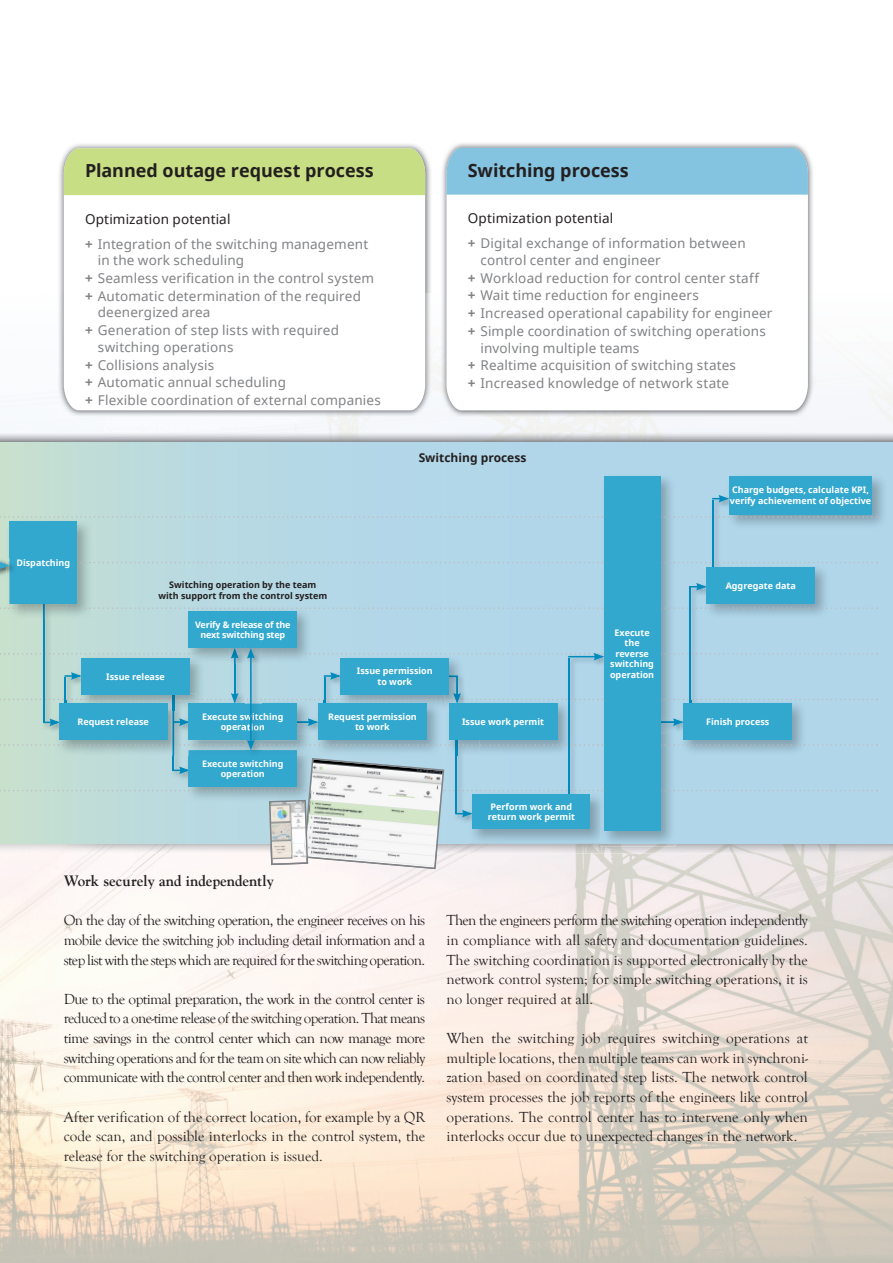
<style>
.page{position:relative;width:893px;height:1263px;background:#fff}
.page>*{position:absolute;margin:0;border:0;box-sizing:border-box;transform-origin:0 0}
.t1{font:700 18px "Noto Sans";letter-spacing:-.005em;color:#231f20}
.t2{font:15px/19.6px "Goudy Old Style T";color:#231f20;text-align:justify}
.t3{font:700 15px "Goudy";letter-spacing:-.005em;color:#231f20}
.t4{font:13.5px/17.9px "Noto Sans";letter-spacing:.015em;color:#808285}
.t5{font:700 12px "Noto Sans";color:#231f20}
.t6{font:700 9px/10.5px "Noto Sans";color:#fff;text-align:center}
.t7{font:700 9px/10.5px "Noto Sans";letter-spacing:-.02em;color:#fff}
.t8{font:700 9px/10.8px "Noto Sans";color:#231f20;text-align:center}
.s1{color:#231f20}
.s2{font-weight:700}
</style>
<div class="page">
<img style="left:0;top:869px;width:315px;height:394px">
<img style="left:421px;top:853px;width:472px;height:410px">
<img style="left:441px;top:143px;width:373px;height:274px">
<svg style="left:446px;top:195px;width:362px;height:215px"></svg>
<div style="left:446px;top:148px;width:362px;height:47px;background:#85c4e0"></div>
<img style="left:58px;top:144px;width:374px;height:273px">
<svg style="left:64px;top:195px;width:361px;height:215px"></svg>
<div style="left:64px;top:148px;width:361px;height:47px;background:#c8de84"></div>
<div style="left:0;top:442px;width:893px;height:402px;background:linear-gradient(to right,#bedcda,#acd4f0)"></div>
<img style="left:41px;top:619px;width:26px;height:114px">
<hr style="left:43px;top:604px;width:2px;height:117px;background:#008abd">
<img style="left:63px;top:671px;width:15px;height:1px">
<img style="left:183px;top:711px;width:2px;height:29px">
<img style="left:230px;top:663px;width:16px;height:9px">
<hr style="left:234px;top:656px;width:1px;height:39px;background:#008abd">
<img style="left:312px;top:717px;width:3px;height:16px">
<img style="left:322px;top:671px;width:15px;height:1px">
<img style="left:566px;top:663px;width:35px;height:77px">
<hr style="left:568px;top:658px;width:2px;height:136px;background:#008abd">
<img style="left:676px;top:717px;width:4px;height:16px">
<img style="left:688px;top:582px;width:26px;height:90px">
<hr style="left:690px;top:586px;width:1px;height:119px;background:#008abd">
<img style="left:710px;top:493px;width:26px;height:67px">
<hr style="left:712px;top:500px;width:2px;height:68px;background:#008abd">
<img style="left:6px;top:518px;width:86px;height:86px">
<div style="left:10px;top:522px;width:67px;height:82px;background:#33a8cf"></div>
<img style="left:78px;top:663px;width:127px;height:9px">
<div style="left:81px;top:658px;width:109px;height:37px;background:#33a8cf"></div>
<div style="left:189px;top:611px;width:108px;height:37px;background:#33a8cf"></div>
<img style="left:297px;top:711px;width:15px;height:29px">
<img style="left:185px;top:711px;width:4px;height:29px">
<div style="left:189px;top:704px;width:108px;height:36px;background:#33a8cf"></div>
<img style="left:337px;top:663px;width:127px;height:9px">
<div style="left:341px;top:658px;width:108px;height:37px;background:#33a8cf"></div>
<img style="left:446px;top:711px;width:127px;height:29px">
<div style="left:449px;top:704px;width:108px;height:36px;background:#33a8cf"></div>
<img style="left:601px;top:473px;width:75px;height:267px">
<img style="left:601px;top:663px;width:3px;height:77px">
<img style="left:660px;top:717px;width:16px;height:16px">
<div style="left:604px;top:476px;width:56px;height:355px;background:#33a8cf"></div>
<img style="left:680px;top:711px;width:127px;height:29px">
<img style="left:680px;top:717px;width:4px;height:16px">
<svg style="left:660px;top:718px;width:24px;height:8px"></svg>
<div style="left:684px;top:704px;width:108px;height:36px;background:#33a8cf"></div>
<img style="left:703px;top:571px;width:127px;height:33px">
<img style="left:703px;top:582px;width:4px;height:22px">
<svg style="left:690px;top:583px;width:17px;height:8px"></svg>
<div style="left:707px;top:567px;width:108px;height:37px;background:#33a8cf"></div>
<img style="left:726px;top:473px;width:162px;height:57px">
<img style="left:726px;top:493px;width:10px;height:37px">
<svg style="left:0;top:516px;width:877px;height:2px;background:#a8c9d5"></svg>
<svg style="left:712px;top:495px;width:17px;height:7px"></svg>
<div style="left:729px;top:476px;width:143px;height:38px;background:#33a8cf"></div>
<img style="left:0;top:558px;width:17px;height:114px">
<img style="left:6px;top:558px;width:4px;height:46px">
<svg style="left:0;top:604px;width:877px;height:15px;background:#9ecbdb"></svg>
<img style="left:10px;top:558px;width:7px;height:46px">
<svg style="left:0;top:560px;width:877px;height:11px"></svg>
<img style="left:247px;top:663px;width:15px;height:77px">
<img style="left:246px;top:713px;width:16px;height:10px">
<img style="left:246px;top:723px;width:16px;height:9px">
<hr style="left:250px;top:656px;width:2px;height:86px;background:#008abd">
<svg style="left:0;top:647px;width:877px;height:16px"></svg>
<img style="left:56px;top:711px;width:127px;height:29px">
<img style="left:56px;top:711px;width:3px;height:22px">
<svg style="left:43px;top:718px;width:16px;height:8px"></svg>
<img style="left:174px;top:733px;width:9px;height:7px">
<img style="left:173px;top:711px;width:1px;height:29px">
<img style="left:171px;top:717px;width:2px;height:16px">
<svg style="left:173px;top:717px;width:16px;height:16px"></svg>
<div style="left:59px;top:704px;width:108px;height:36px;background:#33a8cf"></div>
<img style="left:315px;top:711px;width:127px;height:29px">
<img style="left:315px;top:717px;width:3px;height:16px">
<svg style="left:297px;top:718px;width:21px;height:8px"></svg>
<svg style="left:0;top:672px;width:877px;height:39px"></svg>
<div style="left:318px;top:704px;width:109px;height:36px;background:#33a8cf"></div>
<svg style="left:0;top:740px;width:877px;height:129px"></svg>
<p class="t1" style="left:85px;top:158px;width:290px">Planned outage request process</p>
<p class="t4" style="left:85px;top:207px;width:285px;line-height:25px"><span class="s1">Optimization potential<br></span><span class="s2">+</span> Integration of the switching management</p>
<p class="t4" style="left:85px;top:252px;width:291px;text-indent:13px">in the work scheduling<br><span class="s2">+</span> Seamless verification in the control system <span class="s2">+</span> Automatic determination of the required</p>
<p class="t4" style="left:85px;top:304px;width:256px;text-indent:13px">deenergized area<br><span class="s2">+</span> Generation of step lists with required</p>
<p class="t4" style="left:85px;top:338px;width:297px;text-indent:13px">switching operations<br><span class="s2">+</span> Collisions analysis<br><span class="s2">+</span> Automatic annual scheduling<br><span class="s2">+</span> Flexible coordination of external companies</p>
<p class="t1" style="left:468px;top:158px;width:163px">Switching process</p>
<p class="t4" style="left:468px;top:206px;width:279px;line-height:25px"><span class="s1">Optimization potential<br></span><span class="s2">+</span> Digital exchange of information between</p>
<p class="t4" style="left:468px;top:252px;width:306px;text-indent:13px">control center and engineer<br><span class="s2">+</span> Workload reduction for control center staff<br><span class="s2">+</span> Wait time reduction for engineers<br><span class="s2">+</span> Increased operational capability for engineer <span class="s2">+</span> Simple coordination of switching operations</p>
<p class="t4" style="left:468px;top:339px;width:270px;text-indent:13px">involving multiple teams<br><span class="s2">+</span> Realtime acquisition of switching states <span class="s2">+</span> Increased knowledge of network state</p>
<p class="t5" style="left:419px;top:449px;width:109px">Switching process</p>
<p class="t6" style="left:730px;top:485px;width:143px;text-align:left">Charge budgets, calculate KPI, verify achievement of objective</p>
<p class="t6" style="left:16px;top:557px;width:55px">Dispatching</p>
<p class="t8" style="left:158px;top:579px;width:170px">Switching operation by the team with support from the control system</p>
<p class="t6" style="left:106px;top:671px;width:60px">Issue release</p>
<p class="t7" style="left:191px;top:619px;width:105px">Verification &amp; release of the next switching step</p>
<p class="t7" style="left:195px;top:619px;width:97px;text-align:center">Verify &amp; release of the next switching step</p>
<p class="t6" style="left:357px;top:666px;width:77px">Issue permission to work</p>
<p class="t6" style="left:610px;top:627px;width:46px">Execute the reverse switching operation</p>
<p class="t6" style="left:726px;top:580px;width:72px">Aggregate data</p>
<p class="t6" style="left:202px;top:711px;width:83px">Execute switching operation</p>
<p class="t6" style="left:77px;top:716px;width:73px">Request release</p>
<p class="t6" style="left:328px;top:711px;width:90px">Request permission to work</p>
<p class="t6" style="left:72px;top:716px;width:85px">Obtain pe mission</p>
<p class="t6" style="left:198px;top:716px;width:92px">Execution switching</p>
<p class="t6" style="left:202px;top:758px;width:83px">Execute switching operation</p>
<p class="t6" style="left:198px;top:763px;width:92px">Execution switching</p>
<p class="t6" style="left:462px;top:716px;width:83px">Issue work permit</p>
<p class="t6" style="left:488px;top:801px;width:89px">Perform work and return work permit</p>
<p class="t6" style="left:706px;top:716px;width:65px">Finish process</p>
<p class="t3" style="left:64px;top:872px;width:212px">Work securely and independently</p>
<p class="t2" style="left:64px;top:911px;width:363px">On the day of the switching operation, the engineer receives on his mobile device the switching job including detail information and a step list with the steps which are required for the switching operation.</p>
<p class="t2" style="left:64px;top:989px;width:363px">Due to the optimal preparation, the work in the control center is reduced to a one-time release of the switching operation. That means time savings in the control center which can now manage more switching operations and for the team on site which can now reliably communicate with the control center and then work independently.</p>
<p class="t2" style="left:64px;top:1107px;width:363px">After verification of the correct location, for example by a QR code scan, and possible interlocks in the control system, the release for the switching operation is issued.</p>
<p class="t2" style="left:446px;top:911px;width:363px">Then the engineers perform the switching operation independently in compliance with all safety and documentation guidelines.<br>The switching coordination is supported electronically by the network control system; for simple switching operations, it is no longer required at all.</p>
<p class="t2" style="left:446px;top:1029px;width:363px">When the switching job requires switching operations at multiple locations, then multiple teams can work in synchroni&shy;zation based on coordinated step lists. The network control system processes the job reports of the engineers like control operations. The control center has to intervene only when interlocks occur due to unexpected changes in the network.</p>
</div>
